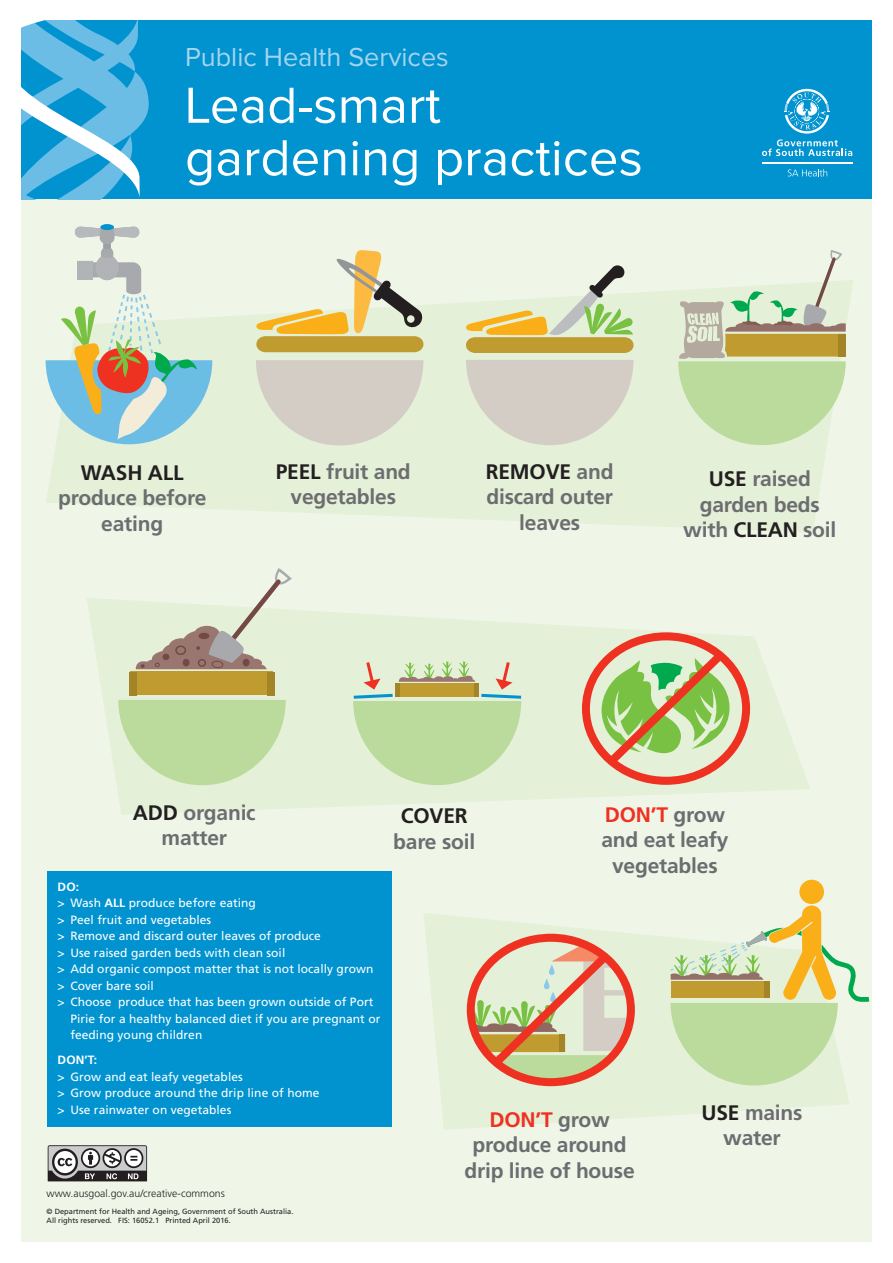
<style>
.page{position:relative;width:893px;height:1263px;background:#fff}
.page>*{position:absolute;margin:0;border:0;box-sizing:border-box;transform-origin:0 0}
.Front_Page_heading{font:52.5px/52.5px "Proxima Nova";color:#fff}
.Front_Page_heading-2{font:27px "Proxima Nova";color:#a5d4ee}
.t1{font:700 21px/25.5px "Frutiger";letter-spacing:-.01em;color:#6c6d70;text-align:center}
.t2{font:12px/16.5px "Frutiger";letter-spacing:.005em;color:#fff}
.t3{font:700 12px "Frutiger";color:#fff}
.Contact_Details{font:300 10.5px "Frutiger";color:#231f20}
.Contact_Details-2{font:7.5px/9px "Frutiger";color:#231f20}
.s1{color:#231f20}
.s2{font-weight:700}
.s3{color:#ef3122}
</style>
<div class="page">
<div style="left:21px;top:21px;width:851px;height:1220px;background:#eff6e8"></div>
<svg style="left:424px;top:913px;width:425px;height:217px;fill:#e4f0d8"></svg>
<svg style="left:87px;top:598px;width:723px;height:217px;fill:#e4f0d8"></svg>
<svg style="left:46px;top:280px;width:807px;height:253px;fill:#e4f0d8"></svg>
<svg style="left:678px;top:250px;width:168px;height:195px"></svg>
<div style="left:838px;top:334px;width:8px;height:23px;background:#a38528"></div>
<svg style="left:46px;top:224px;width:166px;height:220px"></svg>
<div style="left:100px;top:224px;width:14px;height:6px;background:#0093d0;border-radius:50%"></div>
<svg style="left:118px;top:700px;width:168px;height:85px"></svg>
<div style="left:130px;top:672px;width:142px;height:23px;background:#bf9b30"></div>
<svg style="left:136px;top:568px;width:157px;height:101px"></svg>
<div style="left:129px;top:672px;width:8px;height:23px;background:#a38528"></div>
<div style="left:267px;top:672px;width:8px;height:23px;background:#a38528"></div>
<svg style="left:48px;top:1145px;width:99px;height:36px;background:#8d8c8d"></svg>
<div style="left:21px;top:21px;width:851px;height:178px;background:#0093d0"></div>
<svg style="left:21px;top:21px;width:128px;height:178px"></svg>
<svg style="left:788px;top:169px;width:39px;height:7px"></svg>
<hr style="left:762px;top:162px;width:90px;height:2px;background:#fff">
<svg style="left:762px;top:89px;width:90px;height:67px"></svg>
<svg style="left:465px;top:265px;width:168px;height:88px"></svg>
<svg style="left:466px;top:360px;width:167px;height:85px"></svg>
<div style="left:47px;top:871px;width:344px;height:255px;background:#0093d0"></div>
<svg style="left:256px;top:360px;width:167px;height:85px"></svg>
<svg style="left:256px;top:250px;width:167px;height:102px"></svg>
<svg style="left:467px;top:934px;width:168px;height:152px"></svg>
<div style="left:799px;top:880px;width:25px;height:24px;background:#faaf18;border-radius:50%"></div>
<svg style="left:670px;top:905px;width:200px;height:180px"></svg>
<div style="left:764px;top:981px;width:6px;height:17px;background:#a38528"></div>
<svg style="left:582px;top:632px;width:168px;height:153px"></svg>
<svg style="left:351px;top:659px;width:173px;height:126px"></svg>
<p class="Front_Page_heading-2" style="left:185px;top:42px;width:265px">Public Health Services</p>
<p class="Front_Page_heading" style="left:185px;top:80px;width:459px">Lead-smart gardening practices</p>
<p class="t1" style="left:58px;top:460px;width:150px"><span class="s1">WASH ALL </span>produce before eating</p>
<p class="t1" style="left:276px;top:459px;width:136px"><span class="s1">PEEL</span> fruit and vegetables</p>
<p class="t1" style="left:486px;top:459px;width:129px"><span class="s1">REMOVE</span> and discard outer leaves</p>
<p class="t1" style="left:683px;top:466px;width:155px"><span class="s1">USE</span> raised garden beds with <span class="s1">CLEAN</span> soil</p>
<p class="t1" style="left:133px;top:800px;width:124px"><span class="s1">ADD</span> organic matter</p>
<p class="t3" style="left:58px;top:879px;width:23px">DO:</p>
<p class="t2" style="left:58px;top:895px;width:200px">&gt; Wash <span class="s2">ALL</span> produce before eating</p>
<p class="t2" style="left:58px;top:911px;width:155px">&gt; Peel fruit and vegetables</p>
<p class="t2" style="left:58px;top:928px;width:265px">&gt; Remove and discard outer leaves of produce</p>
<p class="t2" style="left:58px;top:944px;width:229px">&gt; Use raised garden beds with clean soil</p>
<p class="t2" style="left:58px;top:961px;width:317px">&gt; Add organic compost matter that is not locally grown</p>
<p class="t2" style="left:58px;top:977px;width:98px">&gt; Cover bare soil</p>
<p class="t2" style="left:70px;top:994px;width:312px;text-indent:-13px">&gt; Choose produce that has been grown outside of Port<br>Pirie for a healthy balanced diet if you are pregnant or feeding young children</p>
<p class="t3" style="left:58px;top:1053px;width:41px">DON’T:</p>
<p class="t2" style="left:58px;top:1068px;width:187px">&gt; Grow and eat leafy vegetables</p>
<p class="t2" style="left:58px;top:1085px;width:263px">&gt; Grow produce around the drip line of home</p>
<p class="t2" style="left:58px;top:1101px;width:175px">&gt; Use rainwater on vegetables</p>
<p class="Contact_Details" style="left:47px;top:1187px;width:180px">www.ausgoal.gov.au/creative-commons</p>
<p class="Contact_Details-2" style="left:47px;top:1207px;width:248px">© Department for Health and Ageing, Government of South Australia.<br>All rights reserved. FIS: 16052.1 Printed April 2016.</p>
<p class="t1" style="left:393px;top:803px;width:83px"><span class="s1">COVER </span>bare soil</p>
<p class="t1" style="left:601px;top:802px;width:129px"><span class="s3">DON’T</span> grow and eat leafy vegetables</p>
<p class="t1" style="left:465px;top:1107px;width:172px"><span class="s3">DON’T</span> grow produce around drip line of house</p>
<p class="t1" style="left:701px;top:1100px;width:103px"><span class="s1">USE</span> mains water</p>
</div>
